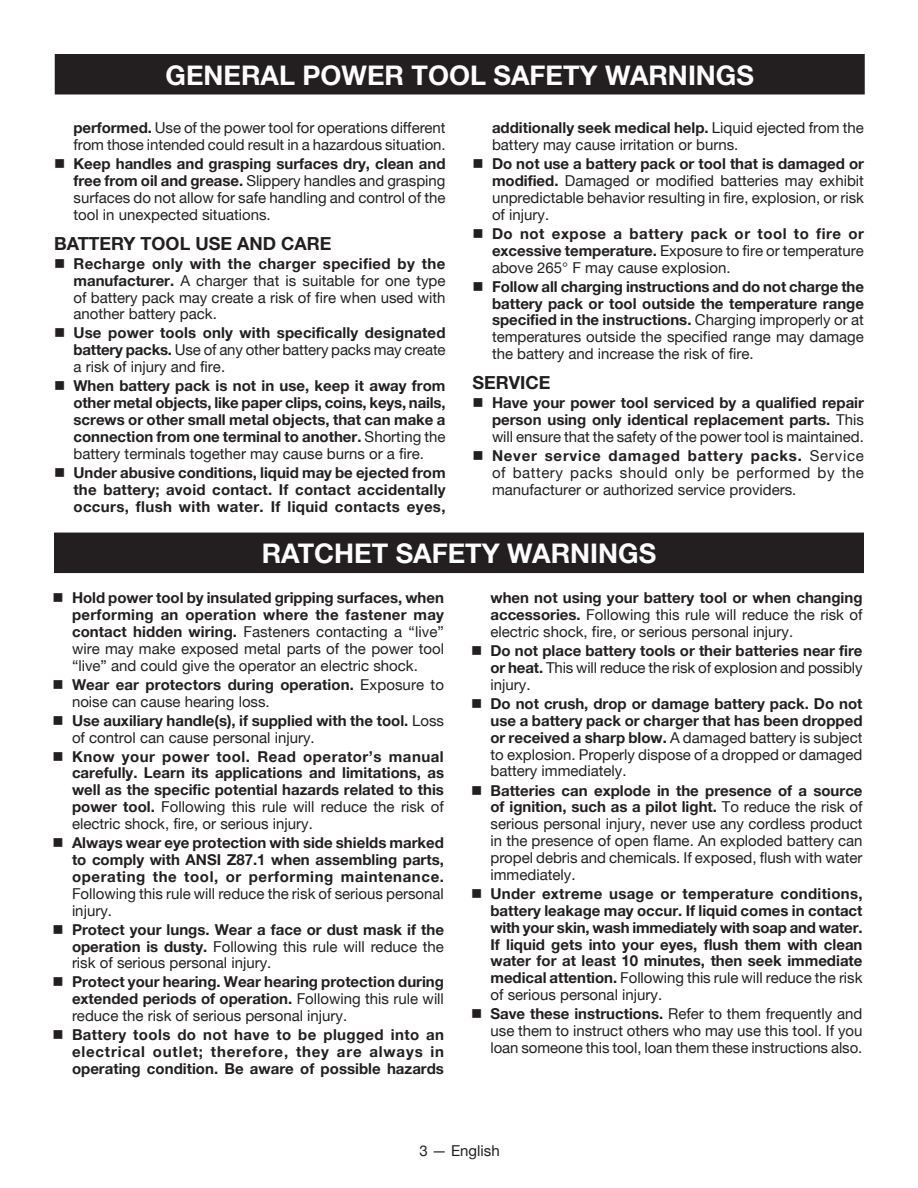
<style>
.page{position:relative;width:918px;height:1188px;background:#fff}
.page>*{position:absolute;margin:0;border:0;box-sizing:border-box;transform-origin:0 0}
.HEADING{font:700 27px "Helvetica Neue";color:#fff}
.Heading_2{font:700 18px "Helvetica Neue";color:#231f20}
.bullets{font:700 15px/16.8px "Helvetica Neue";color:#231f20;text-align:justify}
.bullets-2{font:15px/16.8px "Helvetica Neue";color:#231f20;text-align:justify}
.s1{font-weight:700}
.s2{font-weight:400}
</style>
<div class="page">
<div style="left:56px;top:55px;width:808px;height:39px;background:#231f20"></div>
<div style="left:55px;top:54px;width:810px;height:40px;border:2px solid #231f20"></div>
<div style="left:55px;top:533px;width:808px;height:39px;background:#231f20"></div>
<div style="left:54px;top:533px;width:810px;height:40px;border:2px solid #231f20"></div>
<p class="HEADING" style="left:166px;top:59px;width:590px">GENERAL POWER TOOL SAFETY WARNINGS</p>
<p class="bullets-2" style="left:74px;top:119px;width:374px"><span class="s1">performed.</span> Use of the power tool for operations different from those intended could result in a hazardous situation.</p>
<p class="bullets-2" style="left:74px;top:155px;width:374px;text-indent:-20px">■ <span class="s1">Keep handles and grasping surfaces dry, clean and free from oil and grease.</span> Slippery handles and grasping surfaces do not allow for safe handling and control of the tool in unexpected situations.</p>
<p class="Heading_2" style="left:54px;top:232px;width:279px">BATTERY TOOL USE AND CARE</p>
<p class="bullets-2" style="left:74px;top:255px;width:374px;text-indent:-20px">■ <span class="s1">Recharge only with the charger specified by the manufacturer.</span> A charger that is suitable for one type of battery pack may create a risk of fire when used with another battery pack.</p>
<p class="bullets" style="left:74px;top:324px;width:374px;text-indent:-20px">■ Use power tools only with specifically designated battery packs. <span class="s2">Use of any other battery packs may create a risk of injury and fire.</span></p>
<p class="bullets" style="left:74px;top:377px;width:374px;text-indent:-20px">■ When battery pack is not in use, keep it away from other metal objects, like paper clips, coins, keys, nails, screws or other small metal objects, that can make a connection from one terminal to another. <span class="s2">Shorting the battery terminals together may cause burns or a fire.</span></p>
<p class="bullets" style="left:74px;top:464px;width:374px;text-indent:-20px">■ Under abusive conditions, liquid may be ejected from the battery; avoid contact. If contact accidentally occurs, flush with water. If liquid contacts eyes,</p>
<p class="bullets-2" style="left:492px;top:119px;width:374px"><span class="s1">additionally seek medical help.</span> Liquid ejected from the battery may cause irritation or burns.</p>
<p class="bullets-2" style="left:492px;top:155px;width:374px;text-indent:-20px">■ <span class="s1">Do not use a battery pack or tool that is damaged or modified.</span> Damaged or modified batteries may exhibit unpredictable behavior resulting in fire, explosion, or risk of injury.</p>
<p class="bullets" style="left:492px;top:225px;width:374px;text-indent:-20px">■ Do not expose a battery pack or tool to fire or excessive temperature. <span class="s2">Exposure to fire or temperature above 265° F may cause explosion.</span></p>
<p class="bullets" style="left:492px;top:278px;width:374px;text-indent:-20px">■ Follow all charging instructions and do not charge the battery pack or tool outside the temperature range specified in the instructions. <span class="s2">Charging improperly or at temperatures outside the specified range may damage the battery and increase the risk of fire.</span></p>
<p class="Heading_2" style="left:472px;top:371px;width:80px">SERVICE</p>
<p class="bullets" style="left:492px;top:394px;width:374px;text-indent:-20px">■ Have your power tool serviced by a qualified repair person using only identical replacement parts. <span class="s2">This will ensure that the safety of the power tool is maintained.</span></p>
<p class="bullets-2" style="left:492px;top:447px;width:373px;text-indent:-20px">■ <span class="s1">Never service damaged battery packs.</span> Service of battery packs should only be performed by the manufacturer or authorized service providers.</p>
<p class="HEADING" style="left:262px;top:537px;width:396px">RATCHET SAFETY WARNINGS</p>
<p class="bullets-2" style="left:72px;top:589px;width:374px;text-indent:-20px">■ <span class="s1">Hold power tool by insulated gripping surfaces, when performing an operation where the fastener may contact hidden wiring.</span> Fasteners contacting a “live” wire may make exposed metal parts of the power tool “live” and could give the operator an electric shock.</p>
<p class="bullets-2" style="left:72px;top:676px;width:374px;text-indent:-20px">■ <span class="s1">Wear ear protectors during operation.</span> Exposure to noise can cause hearing loss.</p>
<p class="bullets" style="left:72px;top:712px;width:374px;text-indent:-20px">■ Use auxiliary handle(s), if supplied with the tool. <span class="s2">Loss of control can cause personal injury.</span></p>
<p class="bullets" style="left:72px;top:748px;width:374px;text-indent:-20px">■ Know your power tool. Read operator’s manual carefully. Learn its applications and limitations, as well as the specific potential hazards related to this power tool. <span class="s2">Following this rule will reduce the risk of electric shock, fire, or serious injury.</span></p>
<p class="bullets" style="left:72px;top:834px;width:374px;text-indent:-20px">■ Always wear eye protection with side shields marked to comply with ANSI Z87.1 when assembling parts, operating the tool, or performing maintenance.<br><span class="s2">Following this rule will reduce the risk of serious personal injury.</span></p>
<p class="bullets" style="left:72px;top:921px;width:374px;text-indent:-20px">■ Protect your lungs. Wear a face or dust mask if the operation is dusty. <span class="s2">Following this rule will reduce the risk of serious personal injury.</span></p>
<p class="bullets" style="left:72px;top:973px;width:374px;text-indent:-20px">■ Protect your hearing. Wear hearing protection during extended periods of operation. <span class="s2">Following this rule will reduce the risk of serious personal injury.</span></p>
<p class="bullets" style="left:72px;top:1026px;width:374px;text-indent:-20px">■ Battery tools do not have to be plugged into an electrical outlet; therefore, they are always in operating condition. Be aware of possible hazards</p>
<p class="bullets-2" style="left:490px;top:589px;width:374px"><span class="s1">when not using your battery tool or when changing accessories.</span> Following this rule will reduce the risk of electric shock, fire, or serious personal injury.</p>
<p class="bullets" style="left:490px;top:642px;width:374px;text-indent:-20px">■ Do not place battery tools or their batteries near fire or heat. <span class="s2">This will reduce the risk of explosion and possibly injury.</span></p>
<p class="bullets" style="left:490px;top:695px;width:374px;text-indent:-20px">■ Do not crush, drop or damage battery pack. Do not use a battery pack or charger that has been dropped or received a sharp blow. <span class="s2">A damaged battery is subject to explosion. Properly dispose of a dropped or damaged battery immediately.</span></p>
<p class="bullets-2" style="left:490px;top:782px;width:374px;text-indent:-20px">■ <span class="s1">Batteries can explode in the presence of a source of ignition, such as a pilot light.</span> To reduce the risk of serious personal injury, never use any cordless product in the presence of open flame. An exploded battery can propel debris and chemicals. If exposed, flush with water immediately.</p>
<p class="bullets" style="left:490px;top:885px;width:374px;text-indent:-20px">■ Under extreme usage or temperature conditions, battery leakage may occur. If liquid comes in contact with your skin, wash immediately with soap and water.<br>If liquid gets into your eyes, flush them with clean water for at least 10 minutes, then seek immediate medical attention. <span class="s2">Following this rule will reduce the risk of serious personal injury.</span></p>
<p class="bullets-2" style="left:490px;top:1005px;width:373px;text-indent:-20px">■ <span class="s1">Save these instructions.</span> Refer to them frequently and use them to instruct others who may use this tool. If you loan someone this tool, loan them these instructions also.</p>
<p class="bullets-2" style="left:419px;top:1142px;width:82px">3 — English</p>
</div>
